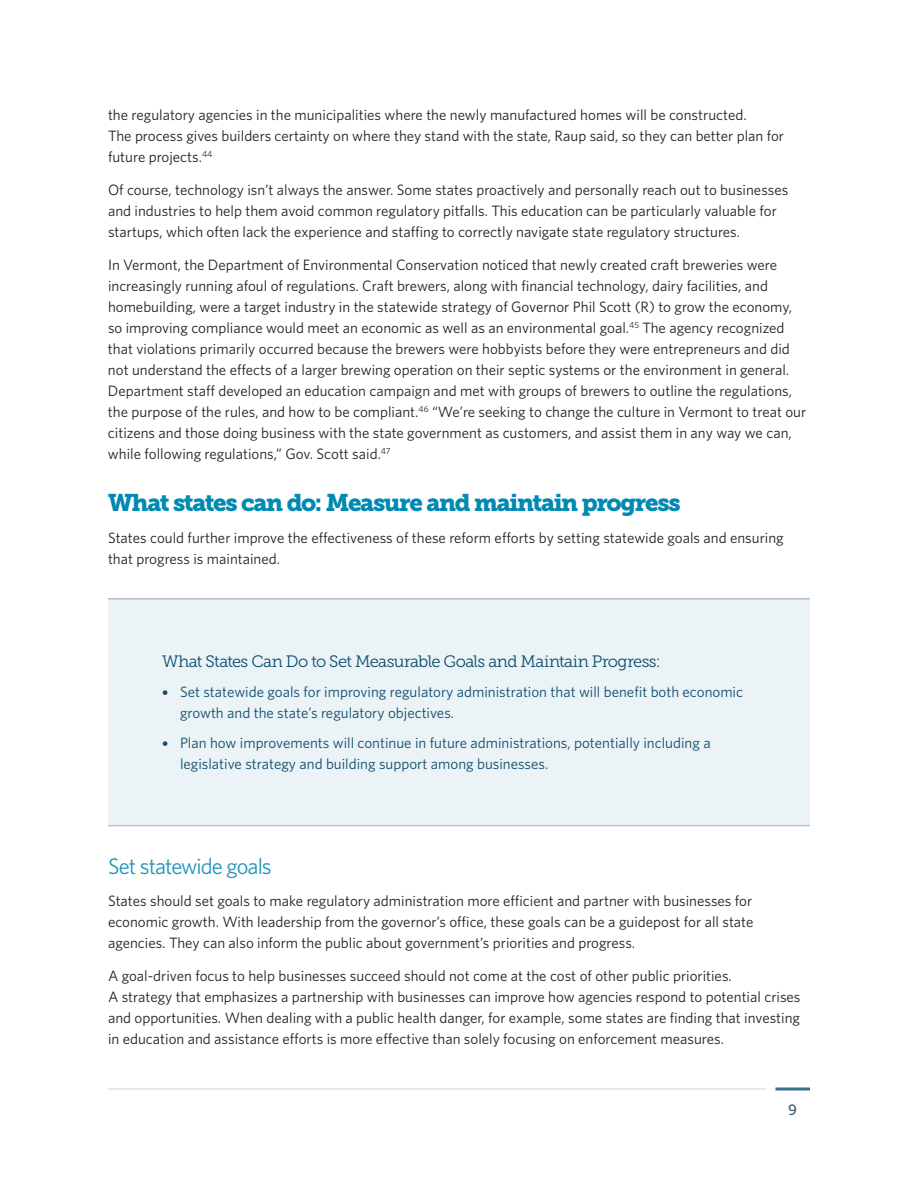
<style>
.page{position:relative;width:918px;height:1188px;background:#fff}
.page>*{position:absolute;margin:0;border:0;box-sizing:border-box;transform-origin:0 0}
.t1{font:24px "Museo Slab 900";letter-spacing:-.055em;color:#008ab3}
.t2{font:22.5px "Whitney";letter-spacing:-.045em;color:#2393ba}
.t3{font:16.5px "Museo Slab 300";letter-spacing:-.03em;color:#0c4d6d}
.t4{font:15px/21px "Whitney";color:#231f20}
.t5{font:15px/21px "Whitney";color:#0c4d6d}
.t6{font:15px "Museo Slab 500";color:#406280}
.s1{font-family:"Museo Sans 500"}
</style>
<div class="page">
<hr style="left:108px;top:1088px;width:659px;height:2px;background:#0c4d6d">
<hr style="left:776px;top:1088px;width:34px;height:2px;background:#0c4d6d">
<div style="left:108px;top:599px;width:702px;height:226px;background:#ebf3f7"></div>
<hr style="left:108px;top:598px;width:702px;height:2px;background:#7e8ca4">
<hr style="left:108px;top:825px;width:702px;height:1px;background:#7e8ca4">
<p class="t4" style="left:108px;top:104px;width:678px">the regulatory agencies in the municipalities where the newly manufactured homes will be constructed.<br>The process gives builders certainty on where they stand with the state, Raup said, so they can better plan for future projects.<sup>44</sup></p>
<p class="t4" style="left:108px;top:179px;width:682px">Of course, technology isn’t always the answer. Some states proactively and personally reach out to businesses and industries to help them avoid common regulatory pitfalls. This education can be particularly valuable for startups, which often lack the experience and staffing to correctly navigate state regulatory structures.</p>
<p class="t4" style="left:108px;top:254px;width:700px">In Vermont, the Department of Environmental Conservation noticed that newly created craft breweries were increasingly running afoul of regulations. Craft brewers, along with financial technology, dairy facilities, and homebuilding, were a target industry in the statewide strategy of Governor Phil Scott (R) to grow the economy, so improving compliance would meet an economic as well as an environmental goal.<sup>45</sup> The agency recognized that violations primarily occurred because the brewers were hobbyists before they were entrepreneurs and did not understand the effects of a larger brewing operation on their septic systems or the environment in general.<br>Department staff developed an education campaign and met with groups of brewers to outline the regulations, the purpose of the rules, and how to be compliant.<sup>46</sup> “We’re seeking to change the culture in Vermont to treat our citizens and those doing business with the state government as customers, and assist them in any way we can, while following regulations,” Gov. Scott said.<sup>47</sup></p>
<h1 class="t1" style="left:108px;top:489px;width:574px">What states can do: Measure and maintain progress</h1>
<p class="t4" style="left:108px;top:527px;width:677px">States could further improve the effectiveness of these reform efforts by setting statewide goals and ensuring that progress is maintained.</p>
<p class="t3" style="left:162px;top:653px;width:500px">What States Can Do to Set Measurable Goals and Maintain Progress:</p>
<p class="t5" style="left:180px;top:681px;width:565px;text-indent:-18px"><span class="s1">•</span> Set statewide goals for improving regulatory administration that will benefit both economic growth and the state’s regulatory objectives.</p>
<p class="t5" style="left:180px;top:732px;width:532px;text-indent:-18px"><span class="s1">•</span> Plan how improvements will continue in future administrations, potentially including a legislative strategy and building support among businesses.</p>
<h2 class="t2" style="left:108px;top:852px;width:165px">Set statewide goals</h2>
<p class="t4" style="left:108px;top:890px;width:647px;text-align:justify">States should set goals to make regulatory administration more efficient and partner with businesses for economic growth. With leadership from the governor’s office, these goals can be a guidepost for all state agencies. They can also inform the public about government’s priorities and progress.</p>
<p class="t4" style="left:108px;top:965px;width:694px">A goal-driven focus to help businesses succeed should not come at the cost of other public priorities.<br>A strategy that emphasizes a partnership with businesses can improve how agencies respond to potential crises and opportunities. When dealing with a public health danger, for example, some states are finding that investing in education and assistance efforts is more effective than solely focusing on enforcement measures.</p>
<p class="t6" style="left:788px;top:1101px;width:10px">9</p>
</div>
